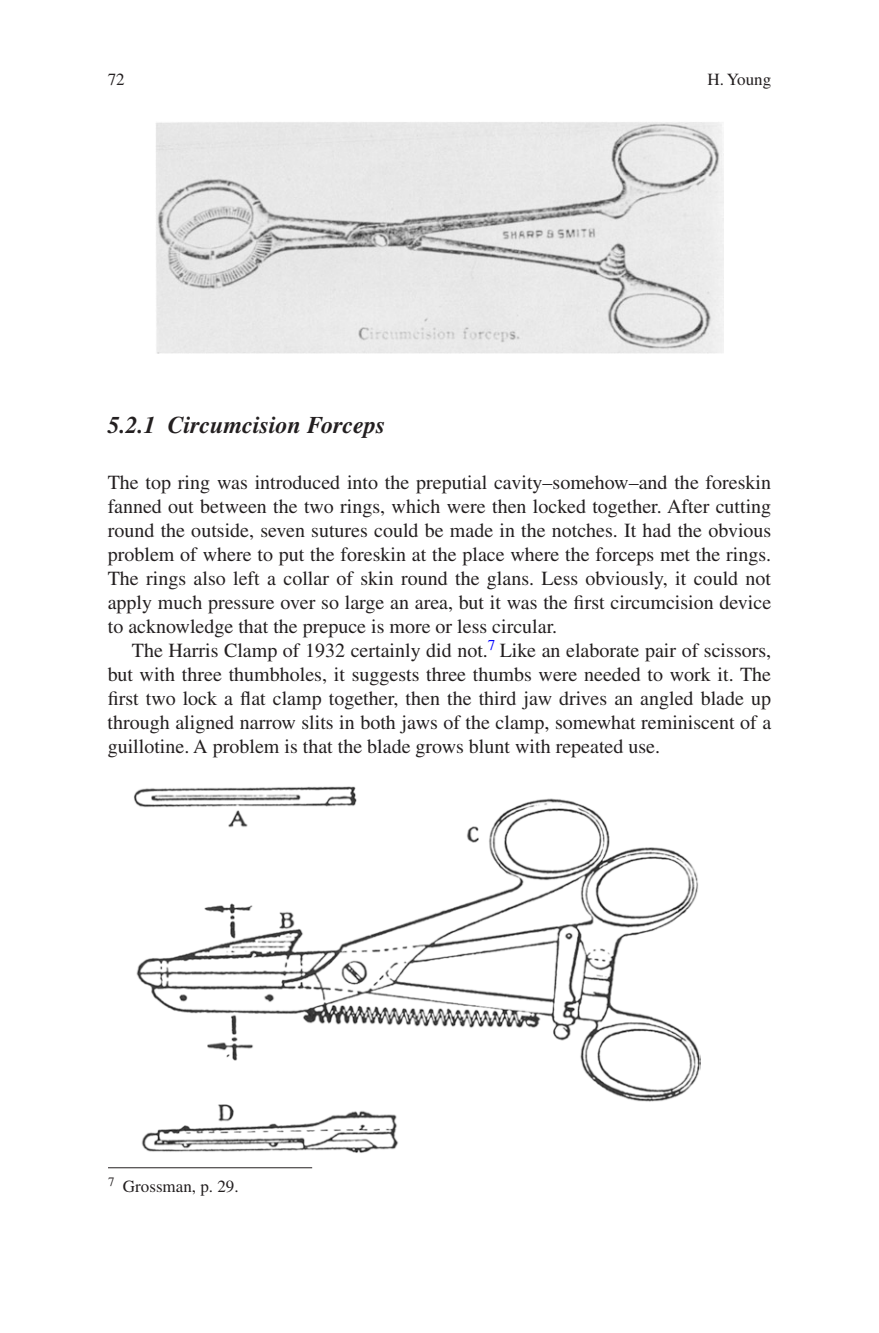
<style>
.page{position:relative;width:879px;height:1333px;background:#fff}
.page>*{position:absolute;margin:0;border:0;box-sizing:border-box;transform-origin:0 0}
.t1{font:italic 700 24px "Times";color:#231f20}
.t2{font:20px/24px "Times";color:#231f20;text-align:justify}
.t3{font:17px "Times";color:#231f20}
</style>
<div class="page">
<img style="left:156px;top:122px;width:567px;height:231px">
<hr style="left:108px;top:1167px;width:204px;height:1px;background:#231f20">
<img style="left:134px;top:786px;width:567px;height:367px">
<p class="t3" style="left:108px;top:70px;width:18px">72</p>
<p class="t3" style="left:707px;top:70px;width:65px">H. Young</p>
<p class="t1" style="left:108px;top:411px;width:279px">5.2.1 Circumcision Forceps</p>
<p class="t2" style="left:108px;top:470px;width:665px">The top ring was introduced into the preputial cavity–somehow–and the foreskin fanned out between the two rings, which were then locked together. After cutting round the outside, seven sutures could be made in the notches. It had the obvious problem of where to put the foreskin at the place where the forceps met the rings.<br>The rings also left a collar of skin round the glans. Less obviously, it could not apply much pressure over so large an area, but it was the first circumcision device to acknowledge that the prepuce is more or less circular.</p>
<p class="t2" style="left:108px;top:638px;width:665px;text-indent:24px">The Harris Clamp of 1932 certainly did not.<sup>7</sup> Like an elaborate pair of scissors, but with three thumbholes, it suggests three thumbs were needed to work it. The first two lock a flat clamp together, then the third jaw drives an angled blade up through aligned narrow slits in both jaws of the clamp, somewhat reminiscent of a guillotine. A problem is that the blade grows blunt with repeated use.</p>
<p class="t3" style="left:108px;top:1176px;width:132px"><sup>7</sup> Grossman, p. 29.</p>
</div>
